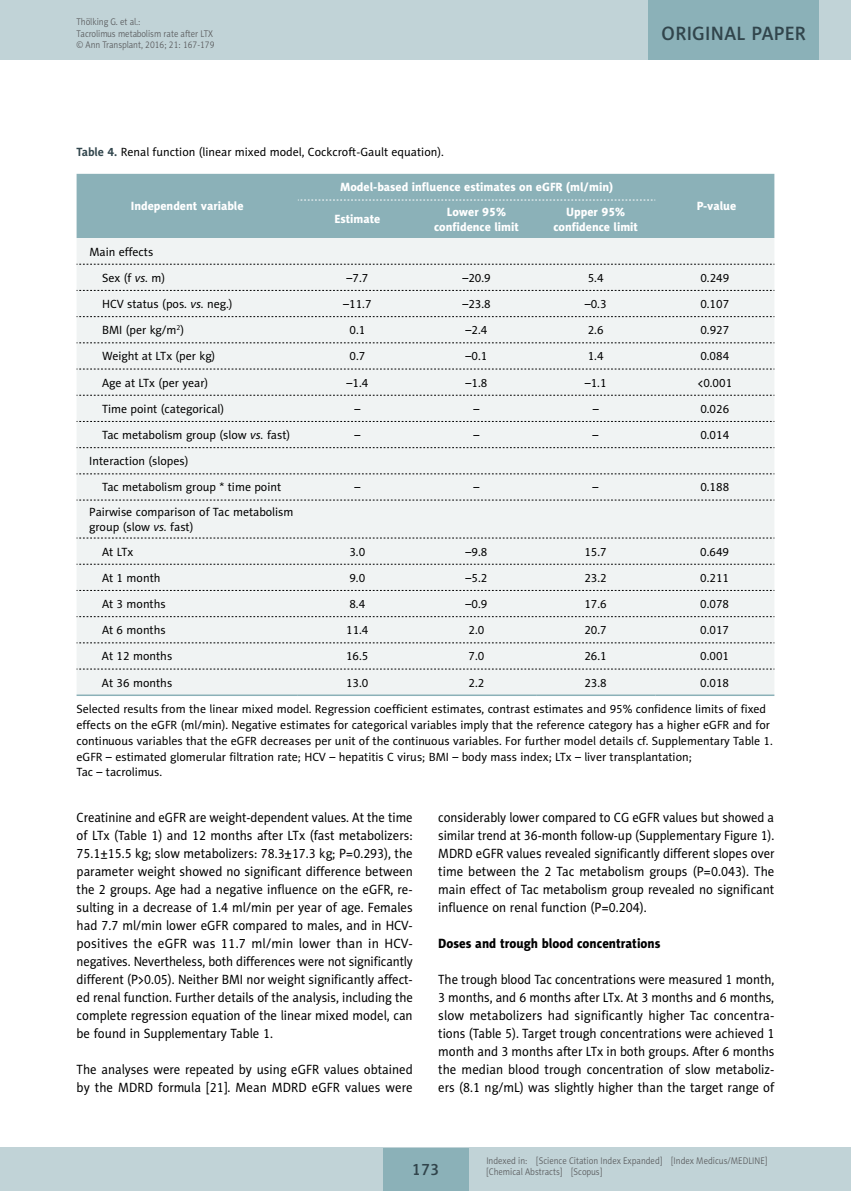
<style>
.page{position:relative;width:851px;height:1191px;background:#fff}
.page>*{position:absolute;margin:0;border:0;box-sizing:border-box;transform-origin:0 0}
.t1{font:19.5px "Naomi Sans EFN Medium";letter-spacing:.015em;color:#31454c}
.t2{font:16.5px "Naomi Sans EFN Medium";color:#31454c}
.t3{font:13.5px/18px "Naomi Sans EFN";color:#000;text-align:justify;scale:.94 1}
.t4{font:13.5px/18px "Naomi Sans EFN";color:#000;scale:.95 1}
.t5{font:13.5px "Naomi Sans EFN Heavy";color:#000;scale:.95 1}
.t6{font:12px/15.8px "Naomi Sans EFN";color:#000}
.t7{font:12px/15.8px "Naomi Sans EFN Heavy";color:#fff;text-align:center}
.t8{font:9.75px/11.2px "Naomi Sans EFN Light";color:#58595b;scale:.9 1}
.s1{font-weight:700;color:#31454c}
.s2{font-style:italic}
</style>
<div class="page">
<div style="left:77px;top:174px;width:697px;height:64px;background:#8bb1b8"></div>
<div style="left:77px;top:238px;width:697px;height:456px;background:#f0f3f3"></div>
<svg style="left:77px;top:264px;width:697px;height:1px"></svg>
<svg style="left:77px;top:290px;width:697px;height:1px"></svg>
<svg style="left:77px;top:316px;width:697px;height:1px"></svg>
<svg style="left:77px;top:342px;width:697px;height:1px"></svg>
<svg style="left:77px;top:369px;width:697px;height:1px"></svg>
<svg style="left:77px;top:395px;width:697px;height:1px"></svg>
<svg style="left:77px;top:421px;width:697px;height:1px"></svg>
<svg style="left:77px;top:447px;width:697px;height:1px"></svg>
<svg style="left:77px;top:473px;width:697px;height:1px"></svg>
<svg style="left:77px;top:500px;width:697px;height:1px"></svg>
<svg style="left:77px;top:538px;width:697px;height:1px"></svg>
<svg style="left:77px;top:564px;width:697px;height:1px"></svg>
<svg style="left:77px;top:590px;width:697px;height:1px"></svg>
<svg style="left:77px;top:616px;width:697px;height:1px"></svg>
<svg style="left:77px;top:642px;width:697px;height:1px"></svg>
<svg style="left:77px;top:669px;width:697px;height:1px"></svg>
<hr style="left:77px;top:694px;width:221px;height:2px;background:#8bb1b8">
<hr style="left:298px;top:694px;width:119px;height:2px;background:#8bb1b8">
<hr style="left:417px;top:694px;width:119px;height:2px;background:#8bb1b8">
<hr style="left:536px;top:694px;width:119px;height:2px;background:#8bb1b8">
<hr style="left:655px;top:694px;width:119px;height:2px;background:#8bb1b8">
<svg style="left:298px;top:200px;width:357px;height:1px"></svg>
<div style="left:0;top:1148px;width:850px;height:43px;background:#c1d3d7"></div>
<div style="left:383px;top:1147px;width:85px;height:43px;background:#8bb1b8"></div>
<div style="left:0;top:0;width:850px;height:60px;background:#c1d3d7"></div>
<div style="left:648px;top:0;width:171px;height:60px;background:#8bb1b8"></div>
<p class="t8" style="left:77px;top:16px;width:155px">Thölking G. et al.:<br>Tacrolimus metabolism rate after LTX © Ann Transplant, 2016; 21: 167-179</p>
<h1 class="t1" style="left:661px;top:22px;width:146px">ORIGINAL PAPER</h1>
<p class="t6" style="left:76px;top:144px;width:369px"><span class="s1">Table 4.</span> Renal function (linear mixed model, Cockcroft-Gault equation).</p>
<p class="t7" style="left:131px;top:198px;width:114px">Independent variable</p>
<p class="t6" style="left:102px;top:238px;width:65px;line-height:26.2px;text-indent:-13px">Main effects<br>Sex (f <span class="s2">vs.</span> m)</p>
<p class="t7" style="left:340px;top:179px;width:274px">Model-based influence estimates on eGFR (ml/min)</p>
<p class="t7" style="left:334px;top:211px;width:48px">Estimate</p>
<p class="t7" style="left:434px;top:203px;width:86px">Lower 95% confidence limit</p>
<p class="t7" style="left:553px;top:203px;width:86px">Upper 95% confidence limit</p>
<p class="t7" style="left:696px;top:198px;width:41px">P-value</p>
<p class="t6" style="left:346px;top:270px;width:23px">–7.7</p>
<p class="t6" style="left:462px;top:270px;width:30px">–20.9</p>
<p class="t6" style="left:587px;top:270px;width:17px">5.4</p>
<p class="t6" style="left:700px;top:270px;width:30px">0.249</p>
<p class="t6" style="left:102px;top:296px;width:132px">HCV status (pos. <span class="s2">vs.</span> neg.)</p>
<p class="t6" style="left:343px;top:296px;width:30px">–11.7</p>
<p class="t6" style="left:462px;top:296px;width:30px">–23.8</p>
<p class="t6" style="left:584px;top:296px;width:23px">–0.3</p>
<p class="t6" style="left:700px;top:296px;width:30px">0.107</p>
<p class="t6" style="left:102px;top:322px;width:84px">BMI (per kg/m<sup>2</sup>)</p>
<p class="t6" style="left:349px;top:322px;width:17px">0.1</p>
<p class="t6" style="left:465px;top:322px;width:23px">–2.4</p>
<p class="t6" style="left:587px;top:322px;width:17px">2.6</p>
<p class="t6" style="left:700px;top:322px;width:30px">0.927</p>
<p class="t6" style="left:102px;top:348px;width:115px">Weight at LTx (per kg)</p>
<p class="t6" style="left:349px;top:348px;width:17px">0.7</p>
<p class="t6" style="left:465px;top:348px;width:23px">–0.1</p>
<p class="t6" style="left:587px;top:348px;width:17px">1.4</p>
<p class="t6" style="left:700px;top:348px;width:30px">0.084</p>
<p class="t6" style="left:102px;top:375px;width:108px">Age at LTx (per year)</p>
<p class="t6" style="left:346px;top:375px;width:23px">–1.4</p>
<p class="t6" style="left:465px;top:375px;width:23px">–1.8</p>
<p class="t6" style="left:584px;top:375px;width:23px">–1.1</p>
<p class="t6" style="left:697px;top:375px;width:36px">&lt;0.001</p>
<p class="t6" style="left:102px;top:401px;width:124px">Time point (categorical)</p>
<p class="t6" style="left:354px;top:401px;width:7px">–</p>
<p class="t6" style="left:473px;top:401px;width:7px">–</p>
<p class="t6" style="left:592px;top:401px;width:7px">–</p>
<p class="t6" style="left:700px;top:401px;width:30px">0.026</p>
<p class="t6" style="left:102px;top:427px;width:190px">Tac metabolism group (slow <span class="s2">vs.</span> fast)</p>
<p class="t6" style="left:354px;top:427px;width:7px">–</p>
<p class="t6" style="left:473px;top:427px;width:7px">–</p>
<p class="t6" style="left:592px;top:427px;width:7px">–</p>
<p class="t6" style="left:700px;top:427px;width:30px">0.014</p>
<p class="t6" style="left:102px;top:448px;width:181px;line-height:26.2px;text-indent:-13px">Interaction (slopes)<br>Tac metabolism group * time point</p>
<p class="t6" style="left:354px;top:479px;width:7px">–</p>
<p class="t6" style="left:473px;top:479px;width:7px">–</p>
<p class="t6" style="left:592px;top:479px;width:7px">–</p>
<p class="t6" style="left:700px;top:479px;width:30px">0.188</p>
<p class="t6" style="left:89px;top:504px;width:206px">Pairwise comparison of Tac metabolism group (slow <span class="s2">vs.</span> fast)</p>
<p class="t6" style="left:102px;top:543px;width:33px">At LTx</p>
<p class="t6" style="left:349px;top:543px;width:17px">3.0</p>
<p class="t6" style="left:465px;top:543px;width:23px">–9.8</p>
<p class="t6" style="left:584px;top:543px;width:24px">15.7</p>
<p class="t6" style="left:700px;top:543px;width:30px">0.649</p>
<p class="t6" style="left:102px;top:570px;width:60px">At 1 month</p>
<p class="t6" style="left:349px;top:570px;width:17px">9.0</p>
<p class="t6" style="left:465px;top:570px;width:23px">–5.2</p>
<p class="t6" style="left:584px;top:570px;width:24px">23.2</p>
<p class="t6" style="left:700px;top:570px;width:30px">0.211</p>
<p class="t6" style="left:102px;top:596px;width:65px">At 3 months</p>
<p class="t6" style="left:349px;top:596px;width:17px">8.4</p>
<p class="t6" style="left:465px;top:596px;width:23px">–0.9</p>
<p class="t6" style="left:584px;top:596px;width:24px">17.6</p>
<p class="t6" style="left:700px;top:596px;width:30px">0.078</p>
<p class="t6" style="left:102px;top:622px;width:65px">At 6 months</p>
<p class="t6" style="left:346px;top:622px;width:24px">11.4</p>
<p class="t6" style="left:468px;top:622px;width:17px">2.0</p>
<p class="t6" style="left:584px;top:622px;width:24px">20.7</p>
<p class="t6" style="left:700px;top:622px;width:30px">0.017</p>
<p class="t6" style="left:102px;top:648px;width:72px">At 12 months</p>
<p class="t6" style="left:346px;top:648px;width:24px">16.5</p>
<p class="t6" style="left:468px;top:648px;width:17px">7.0</p>
<p class="t6" style="left:584px;top:648px;width:24px">26.1</p>
<p class="t6" style="left:700px;top:648px;width:30px">0.001</p>
<p class="t6" style="left:102px;top:674px;width:72px">At 36 months</p>
<p class="t6" style="left:346px;top:674px;width:24px">13.0</p>
<p class="t6" style="left:468px;top:674px;width:17px">2.2</p>
<p class="t6" style="left:584px;top:674px;width:24px">23.8</p>
<p class="t6" style="left:700px;top:674px;width:30px">0.018</p>
<p class="t6" style="left:76px;top:701px;width:697px">Selected results from the linear mixed model. Regression coefficient estimates, contrast estimates and 95% confidence limits of fixed effects on the eGFR (ml/min). Negative estimates for categorical variables imply that the reference category has a higher eGFR and for continuous variables that the eGFR decreases per unit of the continuous variables. For further model details cf. Supplementary Table 1. eGFR – estimated glomerular filtration rate; HCV – hepatitis C virus; BMI – body mass index; LTx – liver transplantation;<br>Tac – tacrolimus.</p>
<p class="t3" style="left:77px;top:808px;width:359px">Creatinine and eGFR are weight-dependent values. At the time of LTx (Table 1) and 12 months after LTx (fast metabolizers:<br>75.1±15.5 kg; slow metabolizers: 78.3±17.3 kg; P=0.293), the parameter weight showed no significant difference between the 2 groups. Age had a negative influence on the eGFR, re&shy;sulting in a decrease of 1.4 ml/min per year of age. Females had 7.7 ml/min lower eGFR compared to males, and in HCV&shy;positives the eGFR was 11.7 ml/min lower than in HCV&shy;negatives. Nevertheless, both differences were not significantly different (P&gt;0.05). Neither BMI nor weight significantly affect&shy;ed renal function. Further details of the analysis, including the complete regression equation of the linear mixed model, can be found in Supplementary Table 1.</p>
<p class="t4" style="left:77px;top:1060px;width:355px">The analyses were repeated by using eGFR values obtained by the MDRD formula [21]. Mean MDRD eGFR values were</p>
<p class="t3" style="left:438px;top:808px;width:359px">considerably lower compared to CG eGFR values but showed a similar trend at 36-month follow-up (Supplementary Figure 1).<br>MDRD eGFR values revealed significantly different slopes over time between the 2 Tac metabolism groups (P=0.043). The main effect of Tac metabolism group revealed no significant influence on renal function (P=0.204).</p>
<p class="t5" style="left:438px;top:935px;width:235px">Doses and trough blood concentrations</p>
<p class="t3" style="left:438px;top:970px;width:359px">The trough blood Tac concentrations were measured 1 month, 3 months, and 6 months after LTx. At 3 months and 6 months, slow metabolizers had significantly higher Tac concentra&shy;tions (Table 5). Target trough concentrations were achieved 1 month and 3 months after LTx in both groups. After 6 months the median blood trough concentration of slow metaboliz&shy;ers (8.1 ng/mL) was slightly higher than the target range of</p>
<p class="t2" style="left:412px;top:1160px;width:29px">173</p>
<p class="t8" style="left:486px;top:1155px;width:313px">Indexed in: [Science Citation Index Expanded] [Index Medicus/MEDLINE] [Chemical Abstracts] [Scopus]</p>
</div>
